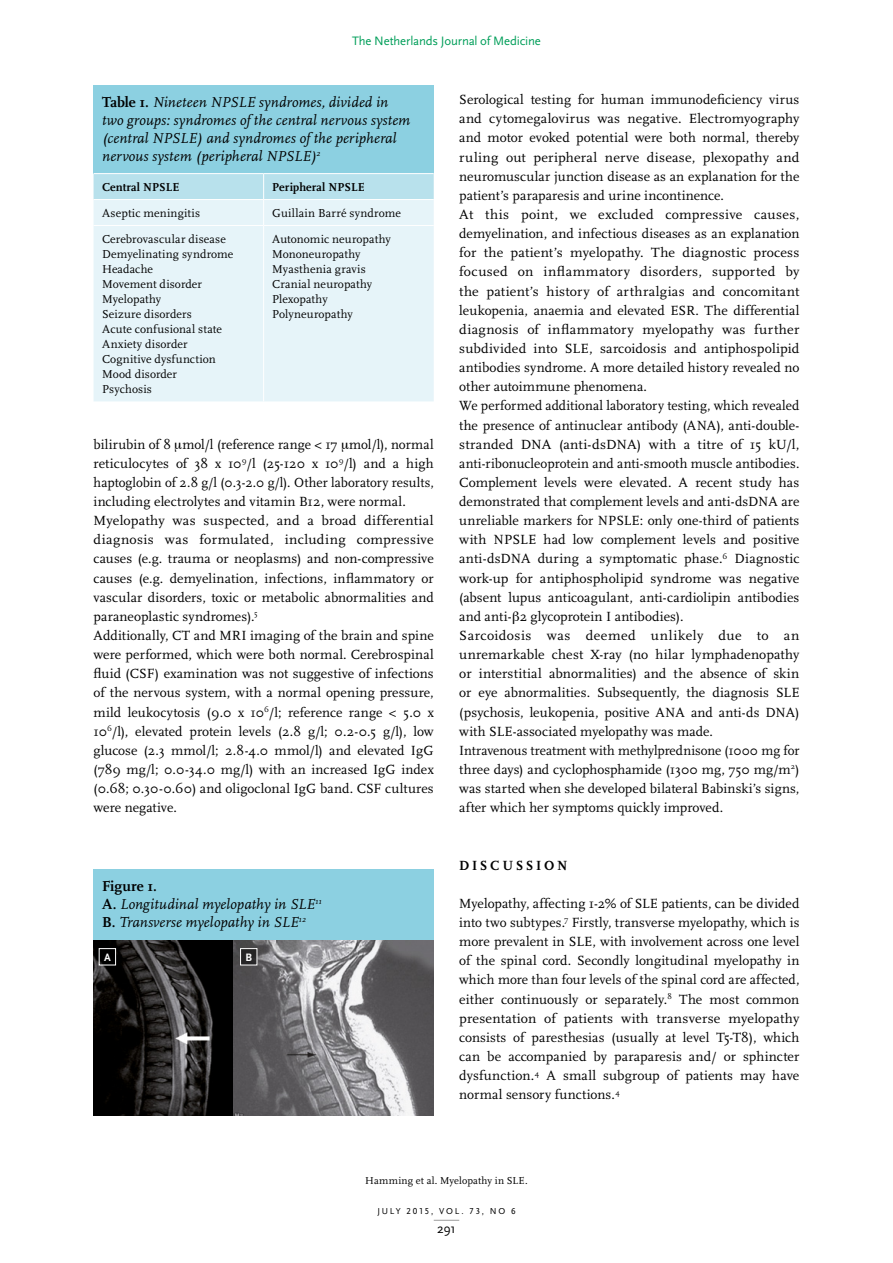
<style>
.page{position:relative;width:893px;height:1263px;background:#fff}
.page>*{position:absolute;margin:0;border:0;box-sizing:border-box;transform-origin:0 0}
.t1{font:italic 15px/18px "Scala";letter-spacing:.005em;color:#000}
.t2{font:700 15px "Scala";letter-spacing:.005em;color:#000}
.brood{font:13.8px/19.2px "Scala";letter-spacing:.005em;color:#000;text-align:justify}
.tussenkop_1{font:700 13.8px "Scala";letter-spacing:.19em;color:#000}
.t3{font:13.5px "Scala Sans";color:#000}
.t4{font:12.75px "Scala Sans";letter-spacing:-.01em;color:#009e59}
.tabel_brood{font:12px "Scala";letter-spacing:.01em;color:#000}
.tabel_bold{font:700 12px "Scala";letter-spacing:.01em;color:#000}
.abc_in_foto{font:700 11.25px "Scala Sans";color:#fff}
.onderregel{font:10.5px "Scala";letter-spacing:.02em;color:#000}
.t5{font:9px "Scala Sans Caps";letter-spacing:.2em;color:#000}
.s1{font-weight:700;font-style:normal}
</style>
<div class="page">
<svg style="left:434px;top:1220px;width:25px;height:1px"></svg>
<div style="left:94px;top:870px;width:340px;height:70px;background:#8cd0e1"></div>
<img style="left:94px;top:940px;width:340px;height:176px">
<div style="left:99px;top:948px;width:17px;height:17px;background:#000"></div>
<div style="left:99px;top:948px;width:17px;height:17px;border:1px solid #fff"></div>
<div style="left:241px;top:948px;width:16px;height:17px;background:#252525"></div>
<div style="left:240px;top:948px;width:17px;height:17px;border:1px solid #fff"></div>
<div style="left:94px;top:85px;width:340px;height:89px;background:#8cd0e1"></div>
<div style="left:94px;top:226px;width:340px;height:175px;background:#e6f4f9"></div>
<svg style="left:94px;top:174px;width:340px;height:51px;background:#cfeaf2"></svg>
<hr style="left:263px;top:226px;width:1px;height:175px;background:#fff">
<hr style="left:94px;top:173px;width:170px;height:1px;background:#fff">
<hr style="left:264px;top:173px;width:170px;height:1px;background:#fff">
<hr style="left:94px;top:199px;width:170px;height:1px;background:#fff">
<hr style="left:264px;top:199px;width:170px;height:1px;background:#fff">
<p class="t4" style="left:352px;top:34px;width:190px">The Netherlands Journal of Medicine</p>
<p class="t1" style="left:102px;top:93px;width:310px"><span class="s1">Table 1.</span> Nineteen NPSLE syndromes, divided in two groups: syndromes of the central nervous system (central NPSLE) and syndromes of the peripheral nervous system (peripheral NPSLE)<sup>2</sup></p>
<p class="tabel_bold" style="left:102px;top:180px;width:79px">Central NPSLE</p>
<p class="tabel_bold" style="left:272px;top:180px;width:94px">Peripheral NPSLE</p>
<p class="tabel_brood" style="left:102px;top:207px;width:100px">Aseptic meningitis</p>
<p class="tabel_brood" style="left:272px;top:207px;width:130px">Guillain Barré syndrome</p>
<p class="tabel_brood" style="left:102px;top:232px;width:125px">Cerebrovascular disease</p>
<p class="tabel_brood" style="left:102px;top:247px;width:133px">Demyelinating syndrome</p>
<p class="tabel_brood" style="left:102px;top:262px;width:53px">Headache</p>
<p class="tabel_brood" style="left:102px;top:277px;width:102px">Movement disorder</p>
<p class="tabel_brood" style="left:102px;top:292px;width:61px">Myelopathy</p>
<p class="tabel_brood" style="left:102px;top:307px;width:91px">Seizure disorders</p>
<p class="tabel_brood" style="left:102px;top:322px;width:121px">Acute confusional state</p>
<p class="tabel_brood" style="left:102px;top:337px;width:87px">Anxiety disorder</p>
<p class="tabel_brood" style="left:102px;top:352px;width:115px">Cognitive dysfunction</p>
<p class="tabel_brood" style="left:102px;top:367px;width:77px">Mood disorder</p>
<p class="tabel_brood" style="left:102px;top:382px;width:51px">Psychosis</p>
<p class="tabel_brood" style="left:272px;top:232px;width:120px">Autonomic neuropathy</p>
<p class="tabel_brood" style="left:272px;top:247px;width:90px">Mononeuropathy</p>
<p class="tabel_brood" style="left:272px;top:262px;width:95px">Myasthenia gravis</p>
<p class="tabel_brood" style="left:272px;top:277px;width:102px">Cranial neuropathy</p>
<p class="tabel_brood" style="left:272px;top:292px;width:57px">Plexopathy</p>
<p class="tabel_brood" style="left:272px;top:307px;width:82px">Polyneuropathy</p>
<p class="brood" style="left:94px;top:435px;width:342px">bilirubin of 8 mol/l (reference range &lt; 17 mol/l), normal reticulocytes of 38 x 10<sup>9</sup>/l (25-120 x 10<sup>9</sup>/l) and a high haptoglobin of 2.8 g/l (0.3-2.0 g/l). Other laboratory results, including electrolytes and vitamin B12, were normal.</p>
<p class="brood" style="left:94px;top:511px;width:342px">Myelopathy was suspected, and a broad differential diagnosis was formulated, including compressive causes (e.g. trauma or neoplasms) and non-compressive causes (e.g. demyelination, infections, inflammatory or vascular disorders, toxic or metabolic abnormalities and paraneoplastic syndromes).<sup>5</sup></p>
<p class="brood" style="left:94px;top:626px;width:342px">Additionally, CT and MRI imaging of the brain and spine were performed, which were both normal. Cerebrospinal fluid (CSF) examination was not suggestive of infections of the nervous system, with a normal opening pressure, mild leukocytosis (9.0 x 10<sup>6</sup>/l; reference range &lt; 5.0 x 10<sup>6</sup>/l), elevated protein levels (2.8 g/l; 0.2-0.5 g/l), low glucose (2.3 mmol/l; 2.8-4.0 mmol/l) and elevated IgG (789 mg/l; 0.0-34.0 mg/l) with an increased IgG index (0.68; 0.30-0.60) and oligoclonal IgG band. CSF cultures were negative.</p>
<p class="t2" style="left:102px;top:878px;width:56px">Figure 1.</p>
<p class="t1" style="left:102px;top:896px;width:221px"><span class="s1">A.</span> Longitudinal myelopathy in SLE<sup>11</sup></p>
<p class="t1" style="left:102px;top:914px;width:205px"><span class="s1">B.</span> Transverse myelopathy in SLE<sup>12</sup></p>
<p class="abc_in_foto" style="left:104px;top:951px;width:8px">A</p>
<p class="abc_in_foto" style="left:245px;top:951px;width:8px">B</p>
<p class="brood" style="left:459px;top:90px;width:342px">Serological testing for human immunodeficiency virus and cytomegalovirus was negative. Electromyography and motor evoked potential were both normal, thereby ruling out peripheral nerve disease, plexopathy and neuromuscular junction disease as an explanation for the patient’s paraparesis and urine incontinence.</p>
<p class="brood" style="left:459px;top:205px;width:342px">At this point, we excluded compressive causes, demyelination, and infectious diseases as an explanation for the patient’s myelopathy. The diagnostic process focused on inflammatory disorders, supported by the patient’s history of arthralgias and concomitant leukopenia, anaemia and elevated ESR. The differential diagnosis of inflammatory myelopathy was further subdivided into SLE, sarcoidosis and antiphospolipid antibodies syndrome. A more detailed history revealed no other autoimmune phenomena.</p>
<p class="brood" style="left:459px;top:396px;width:342px">We performed additional laboratory testing, which revealed the presence of antinuclear antibody (ANA), anti-double&shy;stranded DNA (anti-dsDNA) with a titre of 15 kU/l, anti-ribonucleoprotein and anti-smooth muscle antibodies.<br>Complement levels were elevated. A recent study has demonstrated that complement levels and anti-dsDNA are unreliable markers for NPSLE: only one-third of patients with NPSLE had low complement levels and positive anti-dsDNA during a symptomatic phase.<sup>6</sup> Diagnostic work-up for antiphospholipid syndrome was negative (absent lupus anticoagulant, anti-cardiolipin antibodies and anti- 2 glycoprotein I antibodies).</p>
<p class="brood" style="left:459px;top:626px;width:342px">Sarcoidosis was deemed unlikely due to an unremarkable chest X-ray (no hilar lymphadenopathy or interstitial abnormalities) and the absence of skin or eye abnormalities. Subsequently, the diagnosis SLE (psychosis, leukopenia, positive ANA and anti-ds DNA) with SLE-associated myelopathy was made.</p>
<p class="brood" style="left:459px;top:741px;width:342px">Intravenous treatment with methylprednisone (1000 mg for three days) and cyclophosphamide (1300 mg, 750 mg/m<sup>2</sup>) was started when she developed bilateral Babinski’s signs, after which her symptoms quickly improved.</p>
<p class="tussenkop_1" style="left:459px;top:857px;width:109px">DISCUSSION</p>
<p class="brood" style="left:459px;top:894px;width:342px">Myelopathy, affecting 1-2% of SLE patients, can be divided into two subtypes.<sup>7</sup> Firstly, transverse myelopathy, which is more prevalent in SLE, with involvement across one level of the spinal cord. Secondly longitudinal myelopathy in which more than four levels of the spinal cord are affected, either continuously or separately.<sup>8</sup> The most common presentation of patients with transverse myelopathy consists of paresthesias (usually at level T5-T8), which can be accompanied by paraparesis and/ or sphincter dysfunction.<sup>4</sup> A small subgroup of patients may have normal sensory functions.<sup>4</sup></p>
<p class="onderregel" style="left:365px;top:1174px;width:164px">Hamming et al. Myelopathy in SLE.</p>
<p class="t5" style="left:377px;top:1206px;width:140px">JULY 2015, VOL. 73, NO 6</p>
<p class="t3" style="left:437px;top:1221px;width:20px">291</p>
</div>
